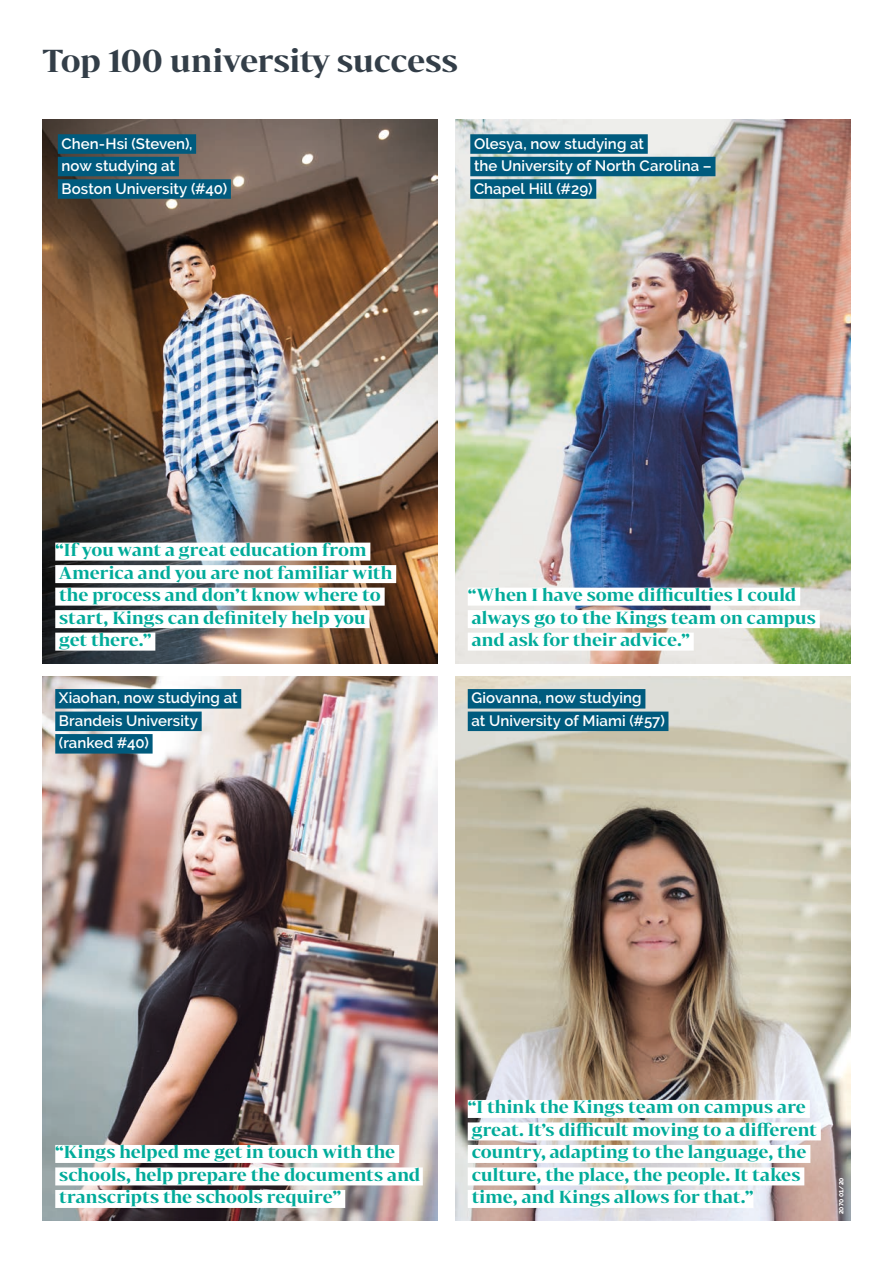
<style>
.page{position:relative;width:893px;height:1263px;background:#fff}
.page>*{position:absolute;margin:0;border:0;box-sizing:border-box;transform-origin:0 0}
.t1{font:700 30px "Bw Darius";letter-spacing:-.01em;color:#333e48}
.t2{font:700 16.5px/22.5px "Bw Darius";color:#00ab9a}
.t3{font:600 15px/22.5px "Raleway";letter-spacing:.005em;color:#fff}
.t4{font:800 6px "Raleway";color:#fff}
</style>
<div class="page">
<img style="left:43px;top:119px;width:395px;height:544px">
<img style="left:455px;top:119px;width:395px;height:544px">
<img style="left:43px;top:676px;width:395px;height:544px">
<img style="left:455px;top:676px;width:395px;height:544px">
<div style="left:55px;top:543px;width:315px;height:18px;background:#fff"></div>
<div style="left:55px;top:565px;width:341px;height:18px;background:#fff"></div>
<div style="left:55px;top:588px;width:330px;height:18px;background:#fff"></div>
<div style="left:55px;top:610px;width:315px;height:18px;background:#fff"></div>
<div style="left:55px;top:633px;width:100px;height:18px;background:#fff"></div>
<div style="left:468px;top:588px;width:332px;height:18px;background:#fff"></div>
<div style="left:468px;top:610px;width:352px;height:18px;background:#fff"></div>
<div style="left:468px;top:633px;width:226px;height:18px;background:#fff"></div>
<div style="left:55px;top:1145px;width:344px;height:18px;background:#fff"></div>
<div style="left:55px;top:1167px;width:368px;height:18px;background:#fff"></div>
<div style="left:55px;top:1190px;width:290px;height:18px;background:#fff"></div>
<div style="left:468px;top:1100px;width:342px;height:18px;background:#fff"></div>
<div style="left:468px;top:1122px;width:353px;height:18px;background:#fff"></div>
<div style="left:468px;top:1145px;width:342px;height:18px;background:#fff"></div>
<div style="left:468px;top:1167px;width:336px;height:18px;background:#fff"></div>
<div style="left:468px;top:1190px;width:285px;height:18px;background:#fff"></div>
<div style="left:58px;top:134px;width:138px;height:20px;background:#005b7e"></div>
<div style="left:58px;top:157px;width:121px;height:19px;background:#005b7e"></div>
<div style="left:58px;top:179px;width:173px;height:20px;background:#005b7e"></div>
<div style="left:470px;top:134px;width:178px;height:20px;background:#005b7e"></div>
<div style="left:470px;top:157px;width:245px;height:19px;background:#005b7e"></div>
<div style="left:470px;top:179px;width:126px;height:20px;background:#005b7e"></div>
<div style="left:55px;top:689px;width:186px;height:19px;background:#005b7e"></div>
<div style="left:55px;top:711px;width:147px;height:20px;background:#005b7e"></div>
<div style="left:55px;top:734px;width:98px;height:19px;background:#005b7e"></div>
<div style="left:468px;top:689px;width:177px;height:19px;background:#005b7e"></div>
<div style="left:468px;top:711px;width:200px;height:20px;background:#005b7e"></div>
<h1 class="t1" style="left:43px;top:40px;width:417px">Top 100 university success</h1>
<p class="t3" style="left:62px;top:132px;width:167px">Chen-Hsi (Steven),<br>now studying at<br>Boston University (#40)</p>
<p class="t3" style="left:474px;top:132px;width:239px">Olesya, now studying at<br>the University of North Carolina –<br>Chapel Hill (#29)</p>
<p class="t2" style="left:55px;top:538px;width:338px">“If you want a great education from<br>America and you are not familiar with the process and don’t know where to start, Kings can definitely help you get there.”</p>
<p class="t2" style="left:468px;top:583px;width:350px">“When I have some difficulties I could always go to the Kings team on campus and ask for their advice.”</p>
<p class="t3" style="left:59px;top:687px;width:180px">Xiaohan, now studying at<br>Brandeis University (ranked #40)</p>
<p class="t3" style="left:471px;top:687px;width:195px">Giovanna, now studying<br>at University of Miami (#57)</p>
<p class="t2" style="left:55px;top:1140px;width:367px">“Kings helped me get in touch with the schools, help prepare the documents and transcripts the schools require”</p>
<p class="t2" style="left:468px;top:1095px;width:351px">“I think the Kings team on campus are great. It’s difficult moving to a different country, adapting to the language, the culture, the place, the people. It takes time, and Kings allows for that.”</p>
<p class="t4" style="left:838px;top:1214px;width:38px;rotate:-90deg">2070 01/20</p>
</div>
